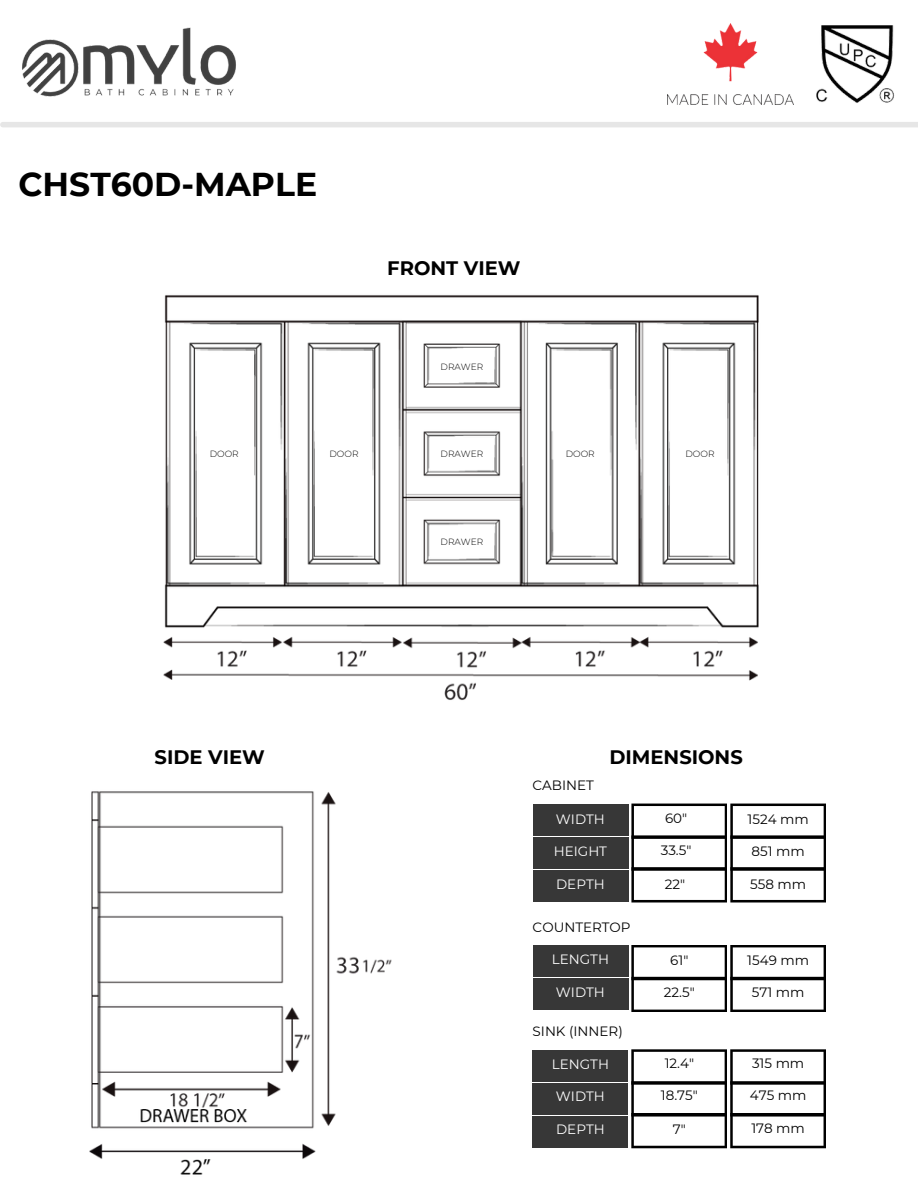
<style>
.page{position:relative;width:918px;height:1188px;background:#fff}
.page>*{position:absolute;margin:0;border:0;box-sizing:border-box;transform-origin:0 0}
.t1{font:700 33px "Montserrat";color:#000}
.t2{font:700 19.5px "Montserrat";color:#000}
.t3{font:13.5px "Montserrat";color:#000}
.t4{font:13.5px "Montserrat";color:#fff}
.t5{font:300 9px "Montserrat";color:#000}
</style>
<div class="page">
<img style="left:22px;top:27px;width:214px;height:70px">
<div style="left:3px;top:122px;width:915px;height:5px;background:#e6e6e6"></div>
<img style="left:668px;top:23px;width:126px;height:81px">
<img style="left:816px;top:25px;width:79px;height:78px">
<svg style="left:631px;top:804px;width:195px;height:99px"></svg>
<div style="left:533px;top:804px;width:95px;height:31px;background:#373737"></div>
<div style="left:533px;top:837px;width:95px;height:32px;background:#373737"></div>
<div style="left:533px;top:871px;width:95px;height:31px;background:#373737"></div>
<svg style="left:631px;top:945px;width:195px;height:67px"></svg>
<div style="left:533px;top:945px;width:95px;height:32px;background:#373737"></div>
<div style="left:533px;top:979px;width:95px;height:31px;background:#373737"></div>
<svg style="left:631px;top:1049px;width:195px;height:99px"></svg>
<div style="left:533px;top:1050px;width:95px;height:31px;background:#373737"></div>
<div style="left:533px;top:1083px;width:95px;height:32px;background:#373737"></div>
<div style="left:533px;top:1117px;width:95px;height:31px;background:#373737"></div>
<img style="left:163px;top:295px;width:596px;height:405px">
<img style="left:91px;top:791px;width:301px;height:338px">
<img style="left:89px;top:1143px;width:227px;height:32px">
<p class="t1" style="left:18px;top:165px;width:300px">CHST60D-MAPLE</p>
<p class="t2" style="left:387px;top:256px;width:135px">FRONT VIEW</p>
<p class="t5" style="left:441px;top:361px;width:44px">DRAWER</p>
<p class="t5" style="left:210px;top:448px;width:30px">DOOR</p>
<p class="t5" style="left:441px;top:448px;width:44px">DRAWER</p>
<p class="t5" style="left:330px;top:448px;width:30px">DOOR</p>
<p class="t5" style="left:566px;top:448px;width:30px">DOOR</p>
<p class="t5" style="left:686px;top:448px;width:30px">DOOR</p>
<p class="t2" style="left:155px;top:745px;width:112px">SIDE VIEW</p>
<p class="t5" style="left:441px;top:537px;width:44px">DRAWER</p>
<p class="t3" style="left:533px;top:777px;width:63px">CABINET</p>
<p class="t2" style="left:609px;top:745px;width:135px">DIMENSIONS</p>
<p class="t4" style="left:556px;top:811px;width:50px">WIDTH</p>
<p class="t4" style="left:554px;top:843px;width:55px">HEIGHT</p>
<p class="t4" style="left:556px;top:876px;width:50px">DEPTH</p>
<p class="t3" style="left:533px;top:919px;width:100px">COUNTERTOP</p>
<p class="t4" style="left:552px;top:951px;width:59px">LENGTH</p>
<p class="t4" style="left:556px;top:984px;width:50px">WIDTH</p>
<p class="t3" style="left:533px;top:1023px;width:92px">SINK (INNER)</p>
<p class="t4" style="left:552px;top:1056px;width:59px">LENGTH</p>
<p class="t4" style="left:556px;top:1088px;width:50px">WIDTH</p>
<p class="t4" style="left:556px;top:1121px;width:50px">DEPTH</p>
<p class="t3" style="left:665px;top:810px;width:24px">60"</p>
<p class="t3" style="left:661px;top:842px;width:32px">33.5"</p>
<p class="t3" style="left:748px;top:811px;width:63px">1524 mm</p>
<p class="t3" style="left:752px;top:843px;width:55px">851 mm</p>
<p class="t3" style="left:665px;top:876px;width:22px">22"</p>
<p class="t3" style="left:750px;top:876px;width:58px">558 mm</p>
<p class="t3" style="left:670px;top:952px;width:20px">61"</p>
<p class="t3" style="left:664px;top:984px;width:32px">22.5"</p>
<p class="t3" style="left:665px;top:1055px;width:31px">12.4"</p>
<p class="t3" style="left:661px;top:1087px;width:38px">18.75"</p>
<p class="t3" style="left:673px;top:1121px;width:14px">7"</p>
<p class="t3" style="left:747px;top:952px;width:63px">1549 mm</p>
<p class="t3" style="left:752px;top:984px;width:54px">571 mm</p>
<p class="t3" style="left:752px;top:1055px;width:54px">315 mm</p>
<p class="t3" style="left:750px;top:1087px;width:58px">475 mm</p>
<p class="t3" style="left:751px;top:1120px;width:55px">178 mm</p>
</div>
